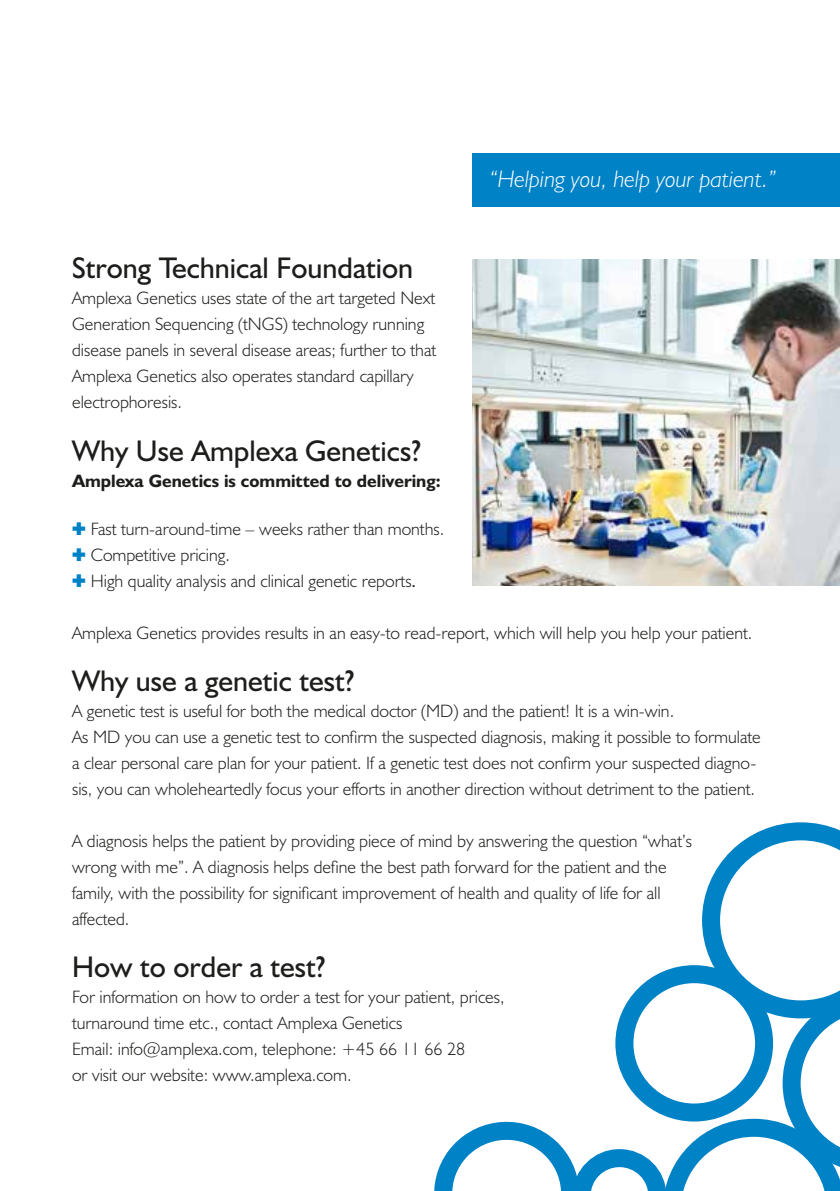
<style>
.page{position:relative;width:840px;height:1191px;background:#fff}
.page>*{position:absolute;margin:0;border:0;box-sizing:border-box;transform-origin:0 0}
.t1{font:30px "Humanist 521 BT";color:#1d1d1b}
.t2{font:italic 300 24px "Humanist 521 BT";color:#fff}
.t3{font:300 18px/26px "Humanist 521 BT";color:#1d1d1b}
.t4{font:700 18px "Humanist 521 BT";color:#1d1d1b}
.s1{color:#0082c6}
.s2{font-weight:400}
</style>
<div class="page">
<div style="left:472px;top:153px;width:367px;height:54px;background:#0082c6"></div>
<svg style="left:434px;top:822px;width:405px;height:369px"></svg>
<img style="left:472px;top:259px;width:367px;height:326px">
<h2 class="t2" style="left:489px;top:165px;width:288px">“Helping you, help your patient.”</h2>
<h1 class="t1" style="left:72px;top:250px;width:342px">Strong Technical Foundation</h1>
<p class="t3" style="left:72px;top:285px;width:365px">Amplexa Genetics uses state of the art targeted Next Generation Sequencing (tNGS) technology running disease panels in several disease areas; further to that Amplexa Genetics also operates standard capillary electrophoresis.</p>
<h1 class="t1" style="left:72px;top:432px;width:350px">Why Use Amplexa Genetics?</h1>
<p class="t4" style="left:72px;top:469px;width:370px">Amplexa Genetics is committed to delivering:</p>
<p class="t3" style="left:72px;top:515px;width:373px"><span class="s1">✚</span> Fast turn-around-time – weeks rather than months. <span class="s1">✚</span> Competitive pricing.<br><span class="s1">✚</span> High quality analysis and clinical genetic reports<span class="s2">.</span></p>
<p class="t3" style="left:72px;top:619px;width:681px">Amplexa Genetics provides results in an easy-to read-report, which will help you help your patient.</p>
<h1 class="t1" style="left:72px;top:662px;width:283px">Why use a genetic test?</h1>
<p class="t3" style="left:72px;top:697px;width:689px">A genetic test is useful for both the medical doctor (MD) and the patient! It is a win-win.<br>As MD you can use a genetic test to confirm the suspected diagnosis, making it possible to formulate a clear personal care plan for your patient. If a genetic test does not confirm your suspected diagno&shy;sis, you can wholeheartedly focus your efforts in another direction without detriment to the patient.</p>
<p class="t3" style="left:72px;top:827px;width:621px">A diagnosis helps the patient by providing piece of mind by answering the question “what’s wrong with me”. A diagnosis helps define the best path forward for the patient and the family, with the possibility for significant improvement of health and quality of life for all affected.</p>
<h1 class="t1" style="left:72px;top:948px;width:254px">How to order a test?</h1>
<p class="t3" style="left:72px;top:983px;width:434px">For information on how to order a test for your patient, prices, turnaround time etc., contact Amplexa Genetics<br>Email: info@amplexa.com, telephone: +45 66 11 66 28<br>or visit our website: www.amplexa.com.</p>
</div>
